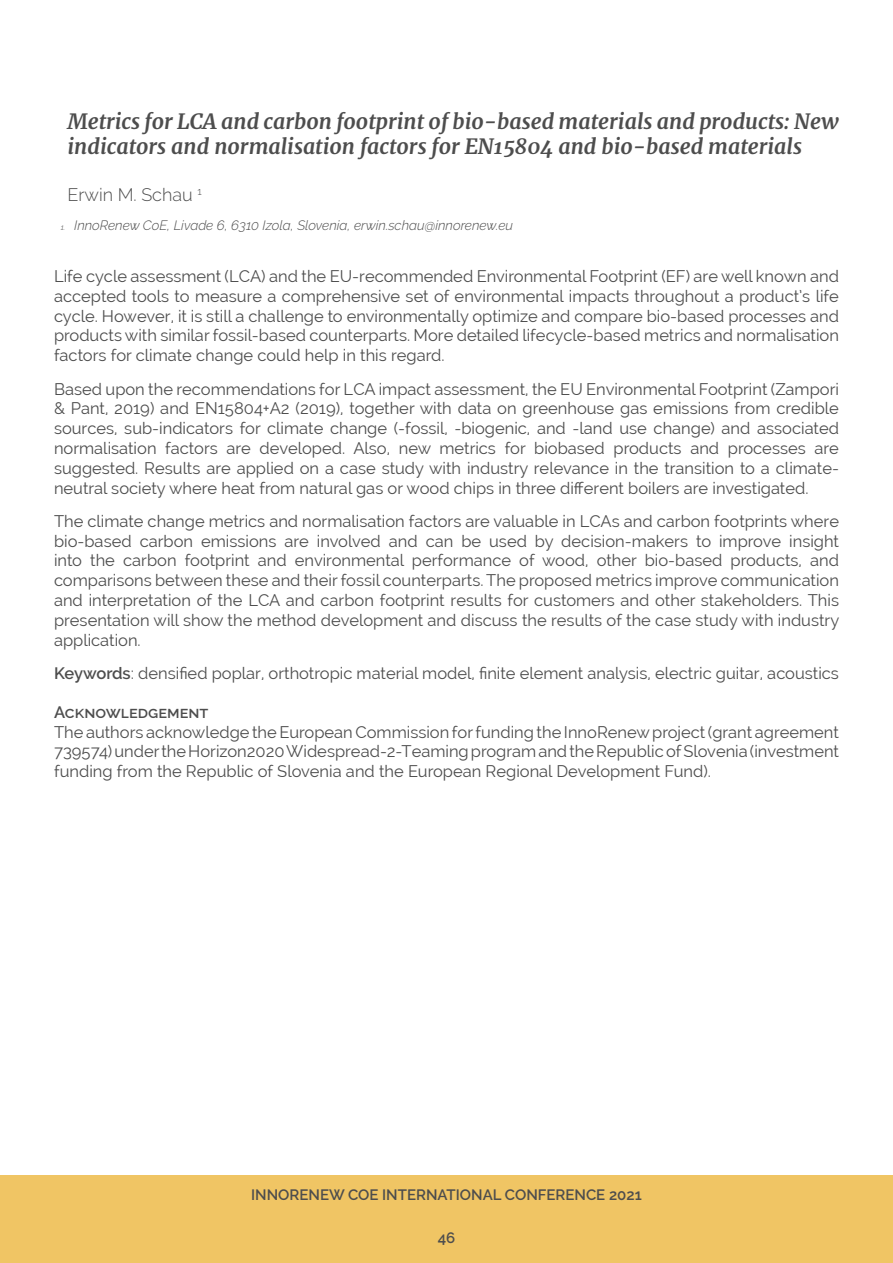
<style>
.page{position:relative;width:893px;height:1263px;background:#fff}
.page>*{position:absolute;margin:0;border:0;box-sizing:border-box;transform-origin:0 0}
.t1{font:italic 700 21px/25.2px "Merriweather";color:#4d4d4d}
.t2{font:300 18px "Raleway";color:#4d4d4d}
.t3{font:16.5px/19.8px "Raleway";color:#4d4d4d;text-align:justify}
.t4{font:600 16.5px "Raleway";color:#4d4d4d}
.t5{font:600 15px "Raleway";color:#4d4d4d}
.t6{font:italic 300 13.5px "Raleway";color:#4d4d4d}
.s1{font-size:7.8px}
.s2{font-weight:600}
</style>
<div class="page">
<div style="left:0;top:1176px;width:893px;height:87px;background:#f0c564"></div>
<p class="t1" style="left:68px;top:108px;width:773px">Metrics for LCA and carbon footprint of bio-based materials and products: New indicators and normalisation factors for EN15804 and bio-based materials</p>
<p class="t2" style="left:68px;top:184px;width:136px">Erwin M. Schau <sup>1</sup></p>
<p class="t6" style="left:61px;top:218px;width:454px"><span class="s1">1.</span> InnoRenew CoE, Livade 6, 6310 Izola, Slovenia, erwin.schau@innorenew.eu</p>
<p class="t3" style="left:54px;top:266px;width:786px">Life cycle assessment (LCA) and the EU-recommended Environmental Footprint (EF) are well known and accepted tools to measure a comprehensive set of environmental impacts throughout a product’s life cycle. However, it is still a challenge to environmentally optimize and compare bio-based processes and products with similar fossil-based counterparts. More detailed lifecycle-based metrics and normalisation factors for climate change could help in this regard.</p>
<p class="t3" style="left:54px;top:379px;width:786px">Based upon the recommendations for LCA impact assessment, the EU Environmental Footprint (Zampori &amp; Pant, 2019) and EN15804+A2 (2019), together with data on greenhouse gas emissions from credible sources, sub-indicators for climate change (-fossil, -biogenic, and -land use change) and associated normalisation factors are developed. Also, new metrics for biobased products and processes are suggested. Results are applied on a case study with industry relevance in the transition to a climate&shy;neutral society where heat from natural gas or wood chips in three different boilers are investigated.</p>
<p class="t3" style="left:54px;top:511px;width:787px">The climate change metrics and normalisation factors are valuable in LCAs and carbon footprints where bio-based carbon emissions are involved and can be used by decision-makers to improve insight into the carbon footprint and environmental performance of wood, other bio-based products, and comparisons between these and their fossil counterparts. The proposed metrics improve communication and interpretation of the LCA and carbon footprint results for customers and other stakeholders. This presentation will show the method development and discuss the results of the case study with industry application.</p>
<p class="t3" style="left:54px;top:663px;width:786px"><span class="s2">Keywords</span>: densified poplar, orthotropic material model, finite element analysis, electric guitar, acoustics</p>
<p class="t4" style="left:54px;top:702px;width:156px">Acknowledgement</p>
<p class="t3" style="left:54px;top:722px;width:786px">The authors acknowledge the European Commission for funding the InnoRenew project (grant agreement 739574) under the Horizon2020 Widespread-2-Teaming program and the Republic of Slovenia (investment funding from the Republic of Slovenia and the European Regional Development Fund).</p>
<p class="t5" style="left:251px;top:1186px;width:392px">INNORENEW COE INTERNATIONAL CONFERENCE 2021</p>
<p class="t5" style="left:438px;top:1229px;width:19px">46</p>
</div>
